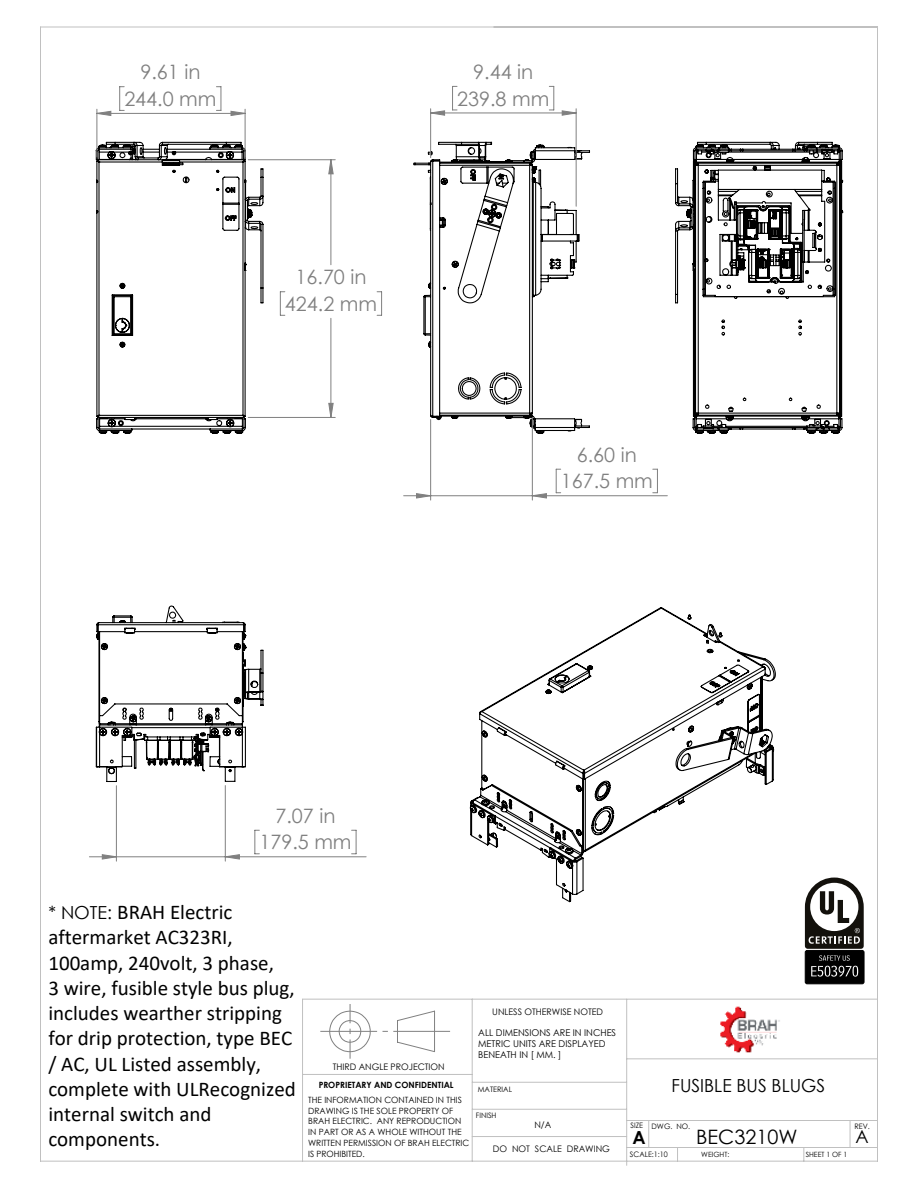
<style>
.page{position:relative;width:918px;height:1188px;background:#fff}
.page>*{position:absolute;margin:0;border:0;box-sizing:border-box;transform-origin:0 0}
.t1{font:21px/25.2px "Calibri";color:#000}
.t2{font:19.8px/26.7px "Century Gothic";color:#808080;text-align:center}
.t3{font:19.8px "Century Gothic";color:#000}
.t4{font:18px "Century Gothic";color:#000}
.t5{font:700 18px "Century Gothic";color:#000}
.t6{font:9.3px/11.2px "Century Gothic";color:#000}
.t7{font:9px "Century Gothic";color:#000}
.t8{font:8.7px/10.8px "Century Gothic";color:#000}
.t9{font:700 8.7px "Century Gothic";color:#000}
.t10{font:7.5px "Century Gothic";color:#000}
.t11{font:7.5px "Century Gothic";color:#000;scale:.96 1}
.t12{font:7.2px "Century Gothic";color:#000}
.s1{font-family:"Century Gothic";font-size:18px}
</style>
<div class="page">
<img style="left:720px;top:1006px;width:60px;height:47px">
<svg style="left:675px;top:141px;width:169px;height:293px"></svg>
<svg style="left:556px;top:607px;width:220px;height:296px"></svg>
<svg style="left:119px;top:86px;width:5px;height:25px"></svg>
<svg style="left:216px;top:86px;width:6px;height:25px"></svg>
<hr style="left:97px;top:109px;width:1px;height:48px;background:#808080">
<hr style="left:245px;top:109px;width:1px;height:48px;background:#808080">
<hr style="left:116px;top:786px;width:1px;height:75px;background:#808080">
<hr style="left:225px;top:786px;width:1px;height:75px;background:#808080">
<svg style="left:452px;top:86px;width:5px;height:25px"></svg>
<svg style="left:549px;top:86px;width:5px;height:25px"></svg>
<hr style="left:430px;top:109px;width:1px;height:49px;background:#808080">
<hr style="left:576px;top:109px;width:1px;height:97px;background:#808080">
<svg style="left:653px;top:469px;width:5px;height:24px"></svg>
<hr style="left:532px;top:495px;width:135px;height:1px;background:#808080">
<svg style="left:320px;top:1004px;width:130px;height:55px"></svg>
<hr style="left:472px;top:999px;width:1px;height:162px;background:#c0c0c0">
<hr style="left:472px;top:999px;width:406px;height:1px;background:#c0c0c0">
<hr style="left:626px;top:999px;width:1px;height:166px;background:#c0c0c0">
<hr style="left:40px;top:27px;width:838px;height:1px;background:#c0c0c0">
<hr style="left:40px;top:27px;width:1px;height:1134px;background:#c0c0c0">
<hr style="left:627px;top:1147px;width:251px;height:1px;background:#c0c0c0">
<hr style="left:877px;top:27px;width:1px;height:1134px;background:#c0c0c0">
<hr style="left:627px;top:1120px;width:251px;height:1px;background:#c0c0c0">
<svg style="left:648px;top:1121px;width:1px;height:26px"></svg>
<svg style="left:803px;top:1148px;width:1px;height:13px"></svg>
<svg style="left:850px;top:1121px;width:1px;height:26px"></svg>
<svg style="left:677px;top:1148px;width:1px;height:13px"></svg>
<hr style="left:472px;top:1136px;width:155px;height:1px;background:#c0c0c0">
<hr style="left:472px;top:1109px;width:155px;height:1px;background:#c0c0c0">
<hr style="left:472px;top:1082px;width:155px;height:1px;background:#c0c0c0">
<hr style="left:302px;top:999px;width:1px;height:162px;background:#c0c0c0">
<hr style="left:303px;top:999px;width:169px;height:1px;background:#c0c0c0">
<hr style="left:303px;top:1074px;width:169px;height:1px;background:#c0c0c0">
<hr style="left:40px;top:1161px;width:838px;height:1px;background:#c0c0c0">
<hr style="left:627px;top:1058px;width:251px;height:1px;background:#c0c0c0">
<svg style="left:97px;top:111px;width:479px;height:748px"></svg>
<svg style="left:805px;top:878px;width:59px;height:71px"></svg>
<div style="left:805px;top:950px;width:59px;height:34px;background:#000;border-radius:2px"></div>
<div style="left:805px;top:950px;width:59px;height:34px;border:1px solid #000;border-radius:2px"></div>
<svg style="left:811px;top:955px;width:47px;height:22px"></svg>
<p class="t2" style="left:124px;top:59px;width:94px">9.61 in<br>244.0 mm</p>
<p class="t2" style="left:285px;top:263px;width:94px">16.70 in<br>424.2 mm</p>
<p class="t2" style="left:457px;top:58px;width:94px">9.44 in<br>239.8 mm</p>
<p class="t2" style="left:561px;top:441px;width:94px">6.60 in<br>167.5 mm</p>
<p class="t2" style="left:259px;top:802px;width:94px">7.07 in<br>179.5 mm</p>
<p class="t1" style="left:48px;top:899px;width:249px"><span class="s1">* NOTE:</span> BRAH Electric aftermarket AC323RI,<br>100amp, 240volt, 3 phase,<br>3 wire, fusible style bus plug, includes wearther stripping for drip protection, type BEC / AC, UL Listed assembly, complete with ULRecognized internal switch and components.</p>
<p class="t7" style="left:492px;top:1005px;width:112px">UNLESS OTHERWISE NOTED</p>
<p class="t7" style="left:333px;top:1060px;width:113px">THIRD ANGLE PROJECTION</p>
<p class="t6" style="left:478px;top:1027px;width:139px">ALL DIMENSIONS ARE IN INCHES<br>METRIC UNITS ARE DISPLAYED<br>BENEATH IN [ MM. ]</p>
<p class="t9" style="left:319px;top:1078px;width:137px">PROPRIETARY AND CONFIDENTIAL</p>
<p class="t8" style="left:308px;top:1094px;width:163px">THE INFORMATION CONTAINED IN THIS<br>DRAWING IS THE SOLE PROPERTY OF<br>BRAH ELECTRIC. ANY REPRODUCTION<br>IN PART OR AS A WHOLE WITHOUT THE<br>WRITTEN PERMISSION OF BRAH ELECTRIC<br>IS PROHIBITED.</p>
<p class="t10" style="left:478px;top:1084px;width:36px">MATERIAL</p>
<p class="t11" style="left:476px;top:1110px;width:23px">FINISH</p>
<p class="t7" style="left:534px;top:1119px;width:18px">N/A</p>
<p class="t7" style="left:493px;top:1142px;width:119px">DO NOT SCALE DRAWING</p>
<p class="t4" style="left:672px;top:1073px;width:155px">FUSIBLE BUS BLUGS</p>
<p class="t10" style="left:630px;top:1121px;width:61px">SIZE DWG. NO.</p>
<p class="t11" style="left:630px;top:1149px;width:41px">SCALE:1:10</p>
<p class="t5" style="left:633px;top:1124px;width:15px">A</p>
<p class="t3" style="left:696px;top:1123px;width:103px">BEC3210W</p>
<p class="t12" style="left:701px;top:1149px;width:30px">WEIGHT:</p>
<p class="t12" style="left:806px;top:1149px;width:43px">SHEET 1 OF 1</p>
<p class="t10" style="left:855px;top:1121px;width:17px">REV.</p>
<p class="t4" style="left:855px;top:1124px;width:15px">A</p>
</div>
